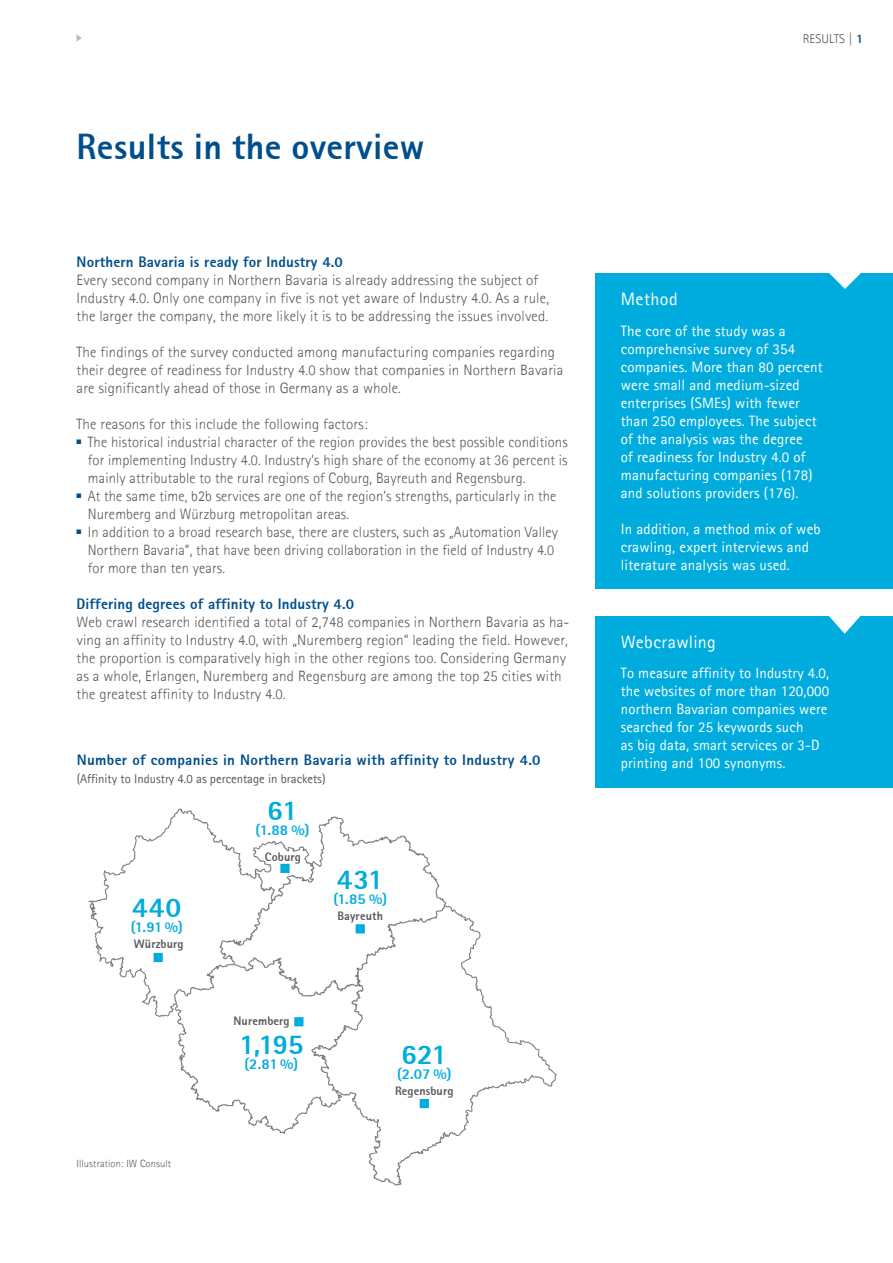
<style>
.page{position:relative;width:893px;height:1263px;background:#fff}
.page>*{position:absolute;margin:0;border:0;box-sizing:border-box;transform-origin:0 0}
.Headline_24p{font:800 36px "Agfa Rotis Sans Serif";letter-spacing:.01em;color:#004f8c}
.t1{font:800 28.5px "Agfa Rotis Sans Serif";letter-spacing:-.015em;color:#00acdd}
.t2{font:18px "Agfa Rotis Sans Serif";letter-spacing:.02em;color:#fff}
.Fließtext_10p{font:300 15px/18px "Agfa Rotis Sans Serif";letter-spacing:.01em;color:#57585a}
.t3{font:15px/18px "Agfa Rotis Sans Serif";letter-spacing:.01em;color:#fff}
.Fließtext_10p_bold_b{font:800 15px "Agfa Rotis Sans Serif";letter-spacing:.01em;color:#004f8c}
.t4{font:800 15px "Agfa Rotis Sans Serif";letter-spacing:-.005em;color:#00acdd}
.t5{font:12.75px "Agfa Rotis Sans Serif";letter-spacing:-.005em;color:#57585a}
.Rubrik_Versal{font:300 12.75px "Agfa Rotis Sans Serif";letter-spacing:.01em;color:#57585a}
.t6{font:800 12.15px "Agfa Rotis Sans Serif";letter-spacing:.01em;color:#57585a}
.t7{font:300 10.5px "Agfa Rotis Sans Serif";letter-spacing:.01em;color:#57585a}
.s1{font-weight:800;color:#004f8c}
</style>
<div class="page">
<svg style="left:77px;top:35px;width:5px;height:6px"></svg>
<div style="left:595px;top:273px;width:298px;height:316px;background:#00acdd"></div>
<svg style="left:829px;top:273px;width:32px;height:16px"></svg>
<div style="left:595px;top:616px;width:298px;height:171px;background:#00acdd"></div>
<svg style="left:829px;top:616px;width:32px;height:18px"></svg>
<img style="left:89px;top:808px;width:467px;height:378px">
<div style="left:356px;top:924px;width:9px;height:9px;border:3px solid #00acdd"></div>
<div style="left:154px;top:953px;width:9px;height:9px;border:3px solid #00acdd"></div>
<div style="left:280px;top:864px;width:10px;height:9px;border:3px solid #00acdd"></div>
<div style="left:421px;top:1100px;width:6px;height:7px;background:#00acdd"></div>
<div style="left:420px;top:1099px;width:9px;height:9px;border:3px solid #00acdd"></div>
<div style="left:294px;top:1017px;width:9px;height:9px;border:3px solid #00acdd"></div>
<p class="Headline_24p" style="left:77px;top:124px;width:349px">Results in the overview</p>
<p class="Rubrik_Versal" style="left:803px;top:31px;width:62px">RESULTS | <span class="s1">1</span></p>
<p class="Fließtext_10p_bold_b" style="left:77px;top:253px;width:268px">Northern Bavaria is ready for Industry 4.0</p>
<p class="Fließtext_10p" style="left:77px;top:271px;width:474px">Every second company in Northern Bavaria is already addressing the subject of<br>Industry 4.0. Only one company in five is not yet aware of Industry 4.0. As a rule, the larger the company, the more likely it is to be addressing the issues involved.</p>
<p class="Fließtext_10p" style="left:77px;top:343px;width:488px">The findings of the survey conducted among manufacturing companies regarding their degree of readiness for Industry 4.0 show that companies in Northern Bavaria are significantly ahead of those in Germany as a whole.</p>
<p class="Fließtext_10p" style="left:77px;top:415px;width:293px">The reasons for this include the following factors:</p>
<p class="Fließtext_10p" style="left:88px;top:433px;width:481px;text-align:justify;text-indent:-11px"><sup>■</sup> The historical industrial character of the region provides the best possible conditions for implementing Industry 4.0. Industry’s high share of the economy at 36 percent is mainly attributable to the rural regions of Coburg, Bayreuth and Regensburg.</p>
<p class="Fließtext_10p" style="left:88px;top:487px;width:470px;text-indent:-11px"><sup>■</sup> At the same time, b2b services are one of the region’s strengths, particularly in the<br>Nuremberg and Würzburg metropolitan areas.</p>
<p class="Fließtext_10p" style="left:88px;top:523px;width:472px;text-indent:-11px"><sup>■</sup> In addition to a broad research base, there are clusters, such as „Automation Valley<br>Northern Bavaria“, that have been driving collaboration in the field of Industry 4.0 for more than ten years.</p>
<p class="Fließtext_10p_bold_b" style="left:77px;top:595px;width:279px">Differing degrees of affinity to Industry 4.0</p>
<p class="Fließtext_10p" style="left:77px;top:613px;width:494px">Web crawl research identified a total of 2,748 companies in Northern Bavaria as ha&shy;ving an affinity to Industry 4.0, with „Nuremberg region“ leading the field. However, the proportion is comparatively high in the other regions too. Considering Germany as a whole, Erlangen, Nuremberg and Regensburg are among the top 25 cities with the greatest affinity to Industry 4.0.</p>
<p class="t2" style="left:621px;top:288px;width:58px">Method</p>
<p class="t3" style="left:621px;top:321px;width:203px">The core of the study was a comprehensive survey of 354 companies. More than 80 percent were small and medium-sized enterprises (SMEs) with fewer than 250 employees. The subject of the analysis was the degree<br>of readiness for Industry 4.0 of manufacturing companies (178) and solutions providers (176).</p>
<p class="t3" style="left:621px;top:519px;width:201px">In addition, a method mix of web crawling, expert interviews and literature analysis was used.</p>
<p class="t2" style="left:621px;top:631px;width:97px">Webcrawling</p>
<p class="t3" style="left:621px;top:664px;width:210px">To measure affinity to Industry 4.0, the websites of more than 120,000 northern Bavarian companies were searched for 25 keywords such<br>as big data, smart services or 3-D</p>
<p class="Fließtext_10p_bold_b" style="left:77px;top:750px;width:465px">Number of companies in Northern Bavaria with affinity to Industry 4.0</p>
<p class="t3" style="left:621px;top:754px;width:166px">printing and 100 synonyms.</p>
<p class="t5" style="left:77px;top:771px;width:250px">(Affinity to Industry 4.0 as percentage in brackets)</p>
<p class="t1" style="left:267px;top:792px;width:32px">61</p>
<p class="t4" style="left:256px;top:820px;width:55px">(1.88 %)</p>
<p class="t1" style="left:132px;top:889px;width:50px">440</p>
<p class="t4" style="left:131px;top:917px;width:54px">(1.91 %)</p>
<p class="t6" style="left:134px;top:936px;width:51px">Würzburg</p>
<p class="t7" style="left:77px;top:1157px;width:96px">Illustration: IW Consult</p>
<p class="t6" style="left:265px;top:849px;width:37px">Coburg</p>
<p class="t1" style="left:337px;top:861px;width:48px">431</p>
<p class="t4" style="left:333px;top:889px;width:55px">(1.85 %)</p>
<p class="t6" style="left:337px;top:908px;width:47px">Bayreuth</p>
<p class="t6" style="left:233px;top:1013px;width:58px">Nuremberg</p>
<p class="t1" style="left:239px;top:1026px;width:66px">1,195</p>
<p class="t4" style="left:244px;top:1054px;width:55px">(2.81 %)</p>
<p class="t1" style="left:401px;top:1036px;width:48px">621</p>
<p class="t4" style="left:397px;top:1064px;width:56px">(2.07 %)</p>
<p class="t6" style="left:395px;top:1083px;width:60px">Regensburg</p>
</div>
